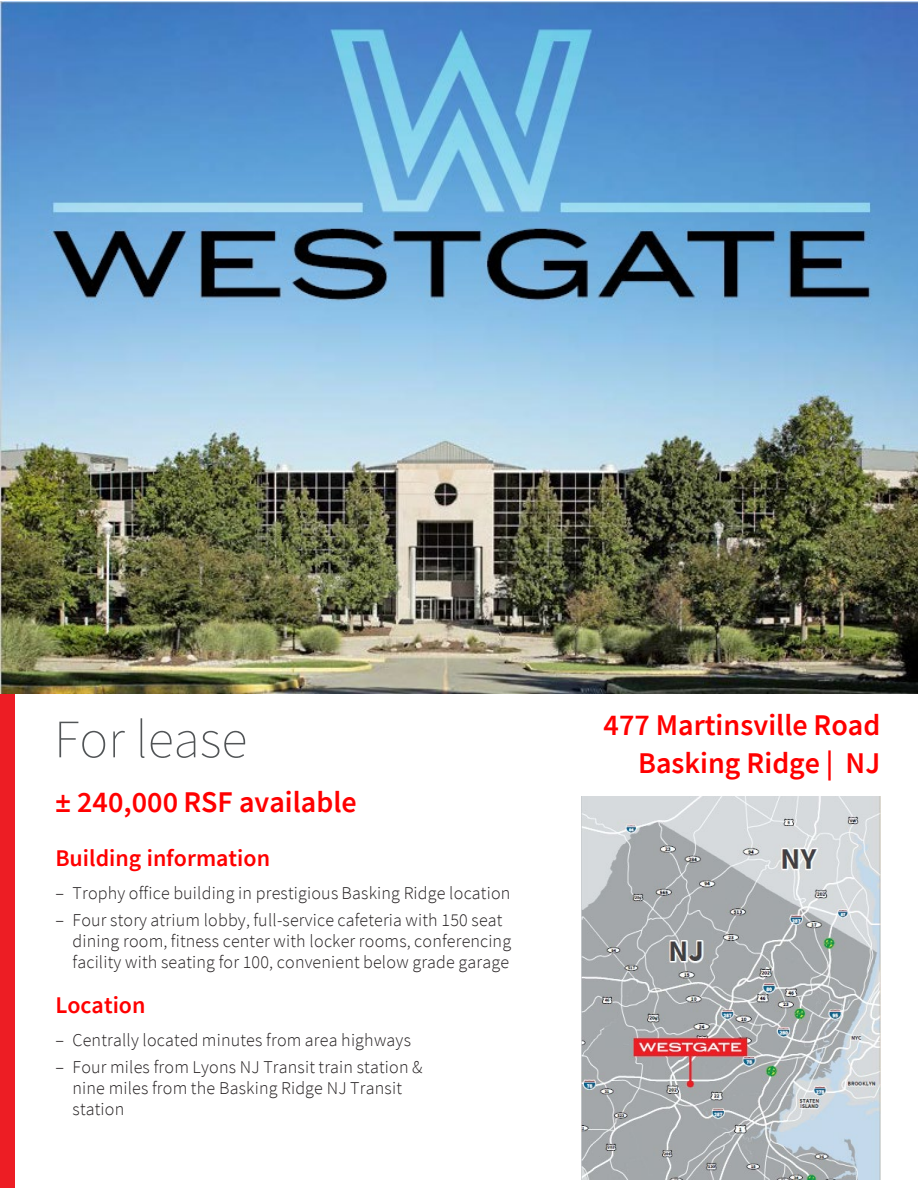
<style>
.page{position:relative;width:918px;height:1188px;background:#fff}
.page>*{position:absolute;margin:0;border:0;box-sizing:border-box;transform-origin:0 0}
.t1{font:200 54px "Source Sans Pro";color:#515456}
.t2{font:600 30px "Source Sans Pro";color:#f00}
.t3{font:600 24px "Source Sans Pro";color:#f00}
.t4{font:300 18px/21px "Source Sans Pro";letter-spacing:.01em;color:#231f20}
</style>
<div class="page">
<div style="left:0;top:688px;width:14px;height:500px;background:#ed1d24"></div>
<img style="left:0;top:2px;width:918px;height:692px">
<img style="left:582px;top:796px;width:298px;height:384px">
<p class="t1" style="left:54px;top:707px;width:195px">For lease</p>
<p class="t2" style="left:604px;top:706px;width:278px">477 Martinsville Road</p>
<p class="t2" style="left:638px;top:743px;width:244px">Basking Ridge | NJ</p>
<p class="t2" style="left:56px;top:782px;width:303px">± 240,000 RSF available</p>
<p class="t3" style="left:55px;top:842px;width:216px">Building information</p>
<p class="t4" style="left:55px;top:883px;width:457px">– Trophy office building in prestigious Basking Ridge location</p>
<p class="t4" style="left:73px;top:910px;width:440px;text-indent:-17px">– Four story atrium lobby, full-service cafeteria with 150 seat dining room, fitness center with locker rooms, conferencing facility with seating for 100, convenient below grade garage</p>
<p class="t3" style="left:55px;top:989px;width:92px">Location</p>
<p class="t4" style="left:55px;top:1030px;width:357px">– Centrally located minutes from area highways</p>
<p class="t4" style="left:73px;top:1057px;width:352px;text-indent:-17px">– Four miles from Lyons NJ Transit train station &amp; nine miles from the Basking Ridge NJ Transit station</p>
</div>
